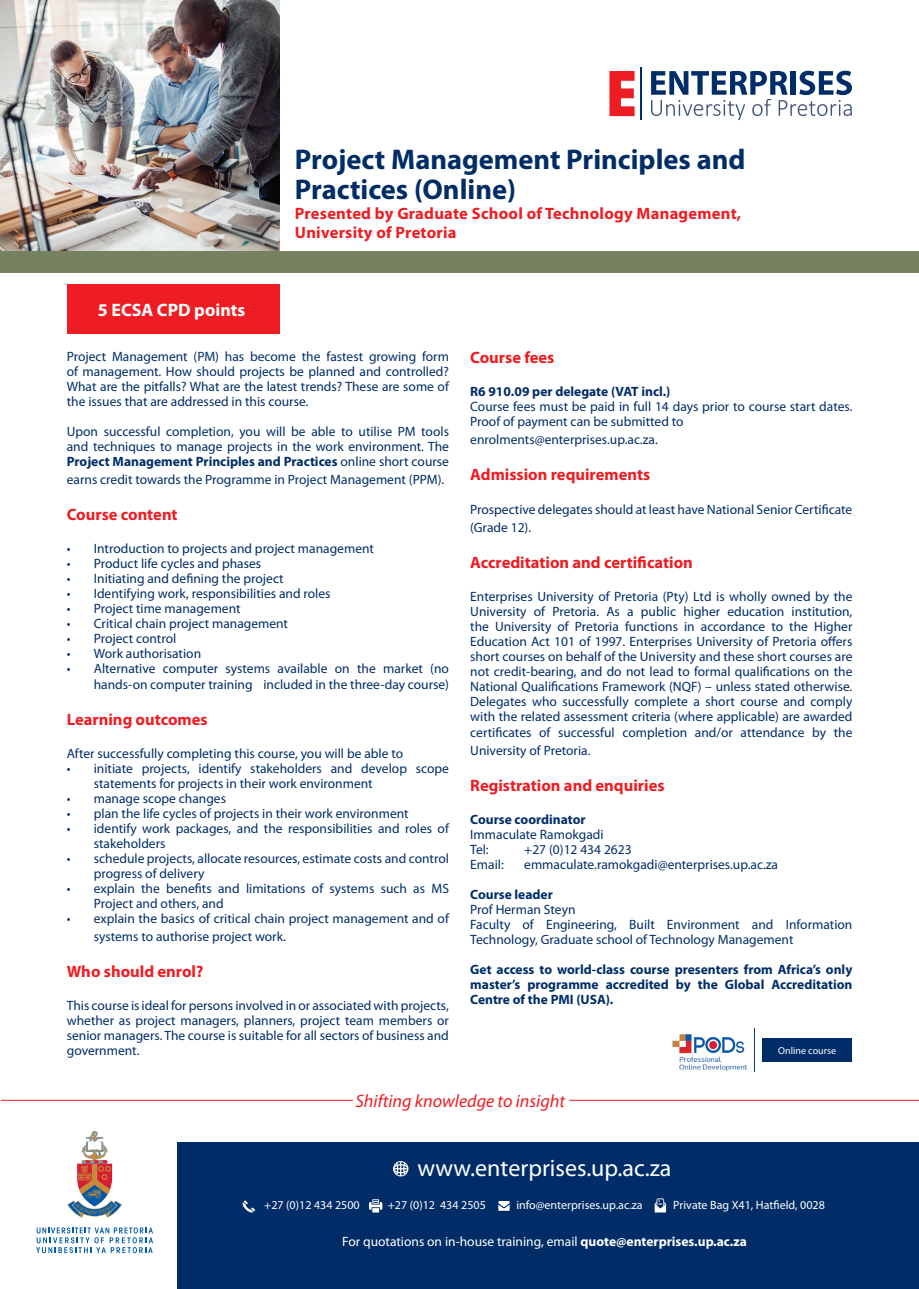
<style>
.page{position:relative;width:919px;height:1289px;background:#fff}
.page>*{position:absolute;margin:0;border:0;box-sizing:border-box;transform-origin:0 0}
.t1{font:700 28.5px/30px "Myriad Pro";color:#002d67}
.t2{font:24px "Myriad Pro";color:#fff}
.t3{font:italic 18px "Myriad Pro";color:#ee1d23}
.t4{font:700 18px "Myriad Pro";color:#fff}
.t5{font:700 16.5px "Myriad Pro";color:#ee1d23}
.t6{font:13.5px/15px "Myriad Pro";color:#002d67}
.t7{font:700 13.5px/15px "Myriad Pro";color:#002d67;text-align:justify}
.t8{font:13.5px "Myriad Pro";color:#fff}
.t9{font:12px "Myriad Pro";color:#fff}
.t10{font:10.05px "Myriad Pro";color:#fff}
.s1{font-weight:700}
</style>
<div class="page">
<div style="left:171px;top:1142px;width:747px;height:146px;background:#002d67"></div>
<div style="left:1px;top:1114px;width:176px;height:174px;background:#fff"></div>
<svg style="left:36px;top:1227px;width:117px;height:26px"></svg>
<svg style="left:67px;top:1131px;width:55px;height:86px"></svg>
<hr style="left:1px;top:1099px;width:352px;height:1px;background:#ee1d23">
<hr style="left:569px;top:1099px;width:349px;height:1px;background:#ee1d23">
<svg style="left:393px;top:1161px;width:15px;height:15px"></svg>
<svg style="left:498px;top:1201px;width:11px;height:9px"></svg>
<svg style="left:242px;top:1200px;width:13px;height:12px"></svg>
<svg style="left:369px;top:1199px;width:13px;height:13px"></svg>
<svg style="left:654px;top:1198px;width:12px;height:14px"></svg>
<svg style="left:609px;top:71px;width:25px;height:45px"></svg>
<svg style="left:651px;top:71px;width:200px;height:49px"></svg>
<hr style="left:639px;top:67px;width:2px;height:53px;background:#002d67">
<img style="left:0;top:0;width:279px;height:251px">
<div style="left:0;top:251px;width:918px;height:21px;background:#76815f"></div>
<hr style="left:753px;top:1028px;width:1px;height:43px;background:#002d67">
<img style="left:672px;top:1034px;width:76px;height:37px">
<div style="left:762px;top:1038px;width:90px;height:24px;background:#002d67"></div>
<div style="left:67px;top:285px;width:212px;height:49px;background:#ee1d23"></div>
<p class="t4" style="left:98px;top:298px;width:149px">5 ECSA CPD points</p>
<p class="t1" style="left:295px;top:144px;width:452px">Project Management Principles and<br>Practices (Online)</p>
<p class="t5" style="left:295px;top:202px;width:448px">Presented by Graduate School of Technology Management,</p>
<p class="t5" style="left:295px;top:222px;width:163px">University of Pretoria</p>
<p class="t6" style="left:67px;top:348px;width:383px;text-align:justify">Project Management (PM) has become the fastest growing form of management. How should projects be planned and controlled?<br>What are the pitfalls? What are the latest trends? These are some of the issues that are addressed in this course.</p>
<p class="t6" style="left:67px;top:423px;width:383px;text-align:justify">Upon successful completion, you will be able to utilise PM tools and techniques to manage projects in the work environment. The <span class="s1">Project Management Principles and Practices</span> online short course</p>
<p class="t6" style="left:67px;top:471px;width:379px">earns credit towards the Programme in Project Management (PPM).</p>
<p class="t5" style="left:67px;top:503px;width:112px">Course content</p>
<p class="t6" style="left:67px;top:540px;width:309px">• Introduction to projects and project management</p>
<p class="t6" style="left:67px;top:555px;width:196px">• Product life cycles and phases</p>
<p class="t6" style="left:67px;top:570px;width:218px">• Initiating and defining the project</p>
<p class="t6" style="left:67px;top:585px;width:265px">• Identifying work, responsibilities and roles</p>
<p class="t6" style="left:67px;top:600px;width:175px">• Project time management</p>
<p class="t6" style="left:67px;top:615px;width:223px">• Critical chain project management</p>
<p class="t6" style="left:67px;top:630px;width:111px">• Project control</p>
<p class="t6" style="left:67px;top:645px;width:136px">• Work authorisation</p>
<p class="t6" style="left:67px;top:659px;width:384px;line-height:16.5px;text-align:right">• Alternative computer systems available on the market (no hands-on computer training included in the three-day course)</p>
<p class="t5" style="left:67px;top:709px;width:142px">Learning outcomes</p>
<p class="t6" style="left:67px;top:746px;width:338px">After successfully completing this course, you will be able to</p>
<p class="t6" style="left:94px;top:761px;width:356px;text-indent:-27px">• initiate projects, identify stakeholders and develop scope statements for projects in their work environment</p>
<p class="t6" style="left:67px;top:791px;width:161px">• manage scope changes</p>
<p class="t6" style="left:67px;top:806px;width:343px">• plan the life cycles of projects in their work environment</p>
<p class="t6" style="left:94px;top:821px;width:356px;text-indent:-27px">• identify work packages, and the responsibilities and roles of stakeholders</p>
<p class="t6" style="left:94px;top:851px;width:356px;text-indent:-27px">• schedule projects, allocate resources, estimate costs and control progress of delivery</p>
<p class="t6" style="left:94px;top:881px;width:356px;text-indent:-27px">• explain the benefits and limitations of systems such as MS<br>Project and others, and</p>
<p class="t6" style="left:94px;top:909px;width:356px;line-height:18px;text-indent:-27px">• explain the basics of critical chain project management and of systems to authorise project work.</p>
<p class="t5" style="left:67px;top:961px;width:138px">Who should enrol?</p>
<p class="t6" style="left:67px;top:998px;width:383px;text-align:justify">This course is ideal for persons involved in or associated with projects, whether as project managers, planners, project team members or senior managers. The course is suitable for all sectors of business and government.</p>
<p class="t5" style="left:470px;top:346px;width:86px">Course fees</p>
<p class="t7" style="left:470px;top:383px;width:202px">R6 910.09 per delegate (VAT incl.)</p>
<p class="t6" style="left:470px;top:398px;width:384px">Course fees must be paid in full 14 days prior to course start dates.<br>Proof of payment can be submitted to</p>
<p class="t6" style="left:470px;top:431px;width:189px">enrolments@enterprises.up.ac.za.</p>
<p class="t5" style="left:470px;top:463px;width:181px">Admission requirements</p>
<p class="t6" style="left:470px;top:500px;width:383px;line-height:18px">Prospective delegates should at least have National Senior Certificate (Grade 12).</p>
<p class="t5" style="left:470px;top:552px;width:224px">Accreditation and certification</p>
<p class="t6" style="left:470px;top:589px;width:383px;text-align:justify">Enterprises University of Pretoria (Pty) Ltd is wholly owned by the University of Pretoria. As a public higher education institution, the University of Pretoria functions in accordance to the Higher Education Act 101 of 1997. Enterprises University of Pretoria offers short courses on behalf of the University and these short courses are not credit-bearing, and do not lead to formal qualifications on the National Qualifications Framework (NQF) – unless stated otherwise.<br>Delegates who successfully complete a short course and comply with the related assessment criteria (where applicable) are awarded certificates of successful completion and/or attendance by the</p>
<p class="t6" style="left:470px;top:742px;width:122px">University of Pretoria.</p>
<p class="t5" style="left:470px;top:774px;width:196px">Registration and enquiries</p>
<p class="t7" style="left:470px;top:811px;width:117px">Course coordinator</p>
<p class="t6" style="left:470px;top:826px;width:135px">Immaculate Ramokgadi</p>
<p class="t6" style="left:470px;top:841px;width:20px">Tel:</p>
<p class="t6" style="left:524px;top:841px;width:109px">+27 (0)12 434 2623</p>
<p class="t6" style="left:470px;top:856px;width:35px">Email:</p>
<p class="t6" style="left:524px;top:856px;width:255px">emmaculate.ramokgadi@enterprises.up.ac.za</p>
<p class="t7" style="left:470px;top:886px;width:84px">Course leader</p>
<p class="t6" style="left:470px;top:901px;width:107px">Prof Herman Steyn</p>
<p class="t6" style="left:470px;top:916px;width:383px">Faculty of Engineering, Built Environment and Information<br>Technology, Graduate school of Technology Management</p>
<p class="t7" style="left:470px;top:961px;width:383px">Get access to world-class course presenters from Africa’s only master’s programme accredited by the Global Accreditation Centre of the PMI (USA).</p>
<p class="t10" style="left:778px;top:1044px;width:59px">Online course</p>
<p class="t3" style="left:355px;top:1089px;width:211px">Shifting knowledge to insight</p>
<p class="t2" style="left:417px;top:1152px;width:255px">www.enterprises.up.ac.za</p>
<p class="t9" style="left:264px;top:1197px;width:97px">+27 (0)12 434 2500</p>
<p class="t9" style="left:388px;top:1197px;width:100px">+27 (0)12 434 2505</p>
<p class="t9" style="left:516px;top:1197px;width:128px">info@enterprises.up.ac.za</p>
<p class="t9" style="left:673px;top:1197px;width:153px">Private Bag X41, Hatfield, 0028</p>
<p class="t8" style="left:342px;top:1232px;width:406px">For quotations on in-house training, email <span class="s1">quote@enterprises.up.ac.za</span></p>
</div>
